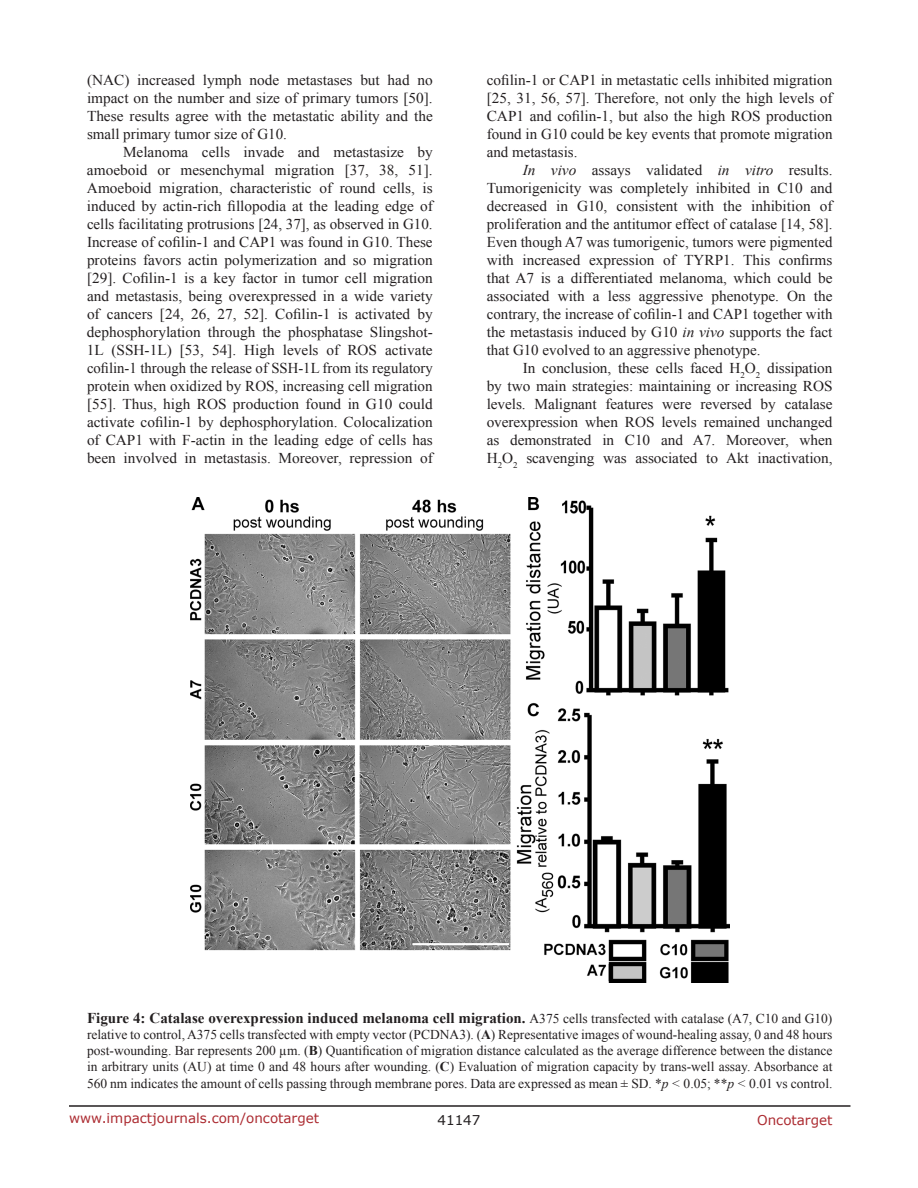
<style>
.page{position:relative;width:918px;height:1188px;background:#fff}
.page>*{position:absolute;margin:0;border:0;box-sizing:border-box;transform-origin:0 0}
.t1{font:15px/18px "Times New Roman";color:#231f20;text-align:justify}
.t2{font:700 15px "Times New Roman";color:#231f20}
.t3{font:13.5px/16.2px "Times New Roman";color:#231f20;text-align:justify}
.t4{font:13.5px "Verdana";color:#ac2b31}
.t5{font:13.5px "Verdana";color:#231f20}
.s1{font-style:italic}
.s2{font-weight:400;font-size:13.5px}
.s3{font-weight:700}
</style>
<div class="page">
<hr style="left:69px;top:1105px;width:781px;height:2px;background:#231f20">
<img style="left:190px;top:498px;width:539px;height:485px">
<p class="t1" style="left:87px;top:71px;width:347px">(NAC) increased lymph node metastases but had no impact on the number and size of primary tumors [50].<br>These results agree with the metastatic ability and the small primary tumor size of G10.</p>
<p class="t1" style="left:87px;top:143px;width:347px;text-indent:36px">Melanoma cells invade and metastasize by amoeboid or mesenchymal migration [37, 38, 51].<br>Amoeboid migration, characteristic of round cells, is induced by actin-rich fillopodia at the leading edge of cells facilitating protrusions [24, 37], as observed in G10.<br>Increase of cofilin-1 and CAP1 was found in G10. These proteins favors actin polymerization and so migration [29]. Cofilin-1 is a key factor in tumor cell migration and metastasis, being overexpressed in a wide variety of cancers [24, 26, 27, 52]. Cofilin-1 is activated by dephosphorylation through the phosphatase Slingshot-1L (SSH-1L) [53, 54]. High levels of ROS activate cofilin-1 through the release of SSH-1L from its regulatory protein when oxidized by ROS, increasing cell migration [55]. Thus, high ROS production found in G10 could activate cofilin-1 by dephosphorylation. Colocalization of CAP1 with F-actin in the leading edge of cells has been involved in metastasis. Moreover, repression of</p>
<p class="t1" style="left:487px;top:71px;width:347px">cofilin-1 or CAP1 in metastatic cells inhibited migration [25, 31, 56, 57]. Therefore, not only the high levels of CAP1 and cofilin-1, but also the high ROS production found in G10 could be key events that promote migration and metastasis.</p>
<p class="t1" style="left:487px;top:161px;width:347px;text-indent:36px"><span class="s1">In vivo</span> assays validated <span class="s1">in vitro</span> results.<br>Tumorigenicity was completely inhibited in C10 and decreased in G10, consistent with the inhibition of proliferation and the antitumor effect of catalase [14, 58].<br>Even though A7 was tumorigenic, tumors were pigmented with increased expression of TYRP1. This confirms that A7 is a differentiated melanoma, which could be associated with a less aggressive phenotype. On the contrary, the increase of cofilin-1 and CAP1 together with the metastasis induced by G10 <span class="s1">in vivo</span> supports the fact that G10 evolved to an aggressive phenotype.</p>
<p class="t1" style="left:487px;top:359px;width:347px;text-indent:36px">In conclusion, these cells faced H<sub>2</sub>O<sub>2</sub> dissipation by two main strategies: maintaining or increasing ROS levels. Malignant features were reversed by catalase overexpression when ROS levels remained unchanged as demonstrated in C10 and A7. Moreover, when H<sub>2</sub>O<sub>2</sub> scavenging was associated to Akt inactivation,</p>
<p class="t2" style="left:87px;top:1007px;width:747px">Figure 4: Catalase overexpression induced melanoma cell migration. <span class="s2">A375 cells transfected with catalase (A7, C10 and G10)</span></p>
<p class="t3" style="left:87px;top:1026px;width:747px">relative to control, A375 cells transfected with empty vector (PCDNA3). (<span class="s3">A</span>) Representative images of wound-healing assay, 0 and 48 hours post-wounding. Bar represents 200 µm. (<span class="s3">B</span>) Quantification of migration distance calculated as the average difference between the distance in arbitrary units (AU) at time 0 and 48 hours after wounding. (<span class="s3">C</span>) Evaluation of migration capacity by trans-well assay. Absorbance at 560 nm indicates the amount of cells passing through membrane pores. Data are expressed as mean ± SD. *<span class="s1">p &lt;</span> 0.05; **<span class="s1">p &lt;</span> 0.01 vs control.</p>
<p class="t4" style="left:69px;top:1109px;width:252px">www.impactjournals.com/oncotarget</p>
<p class="t5" style="left:438px;top:1111px;width:44px">41147</p>
<p class="t4" style="left:757px;top:1111px;width:77px">Oncotarget</p>
</div>
